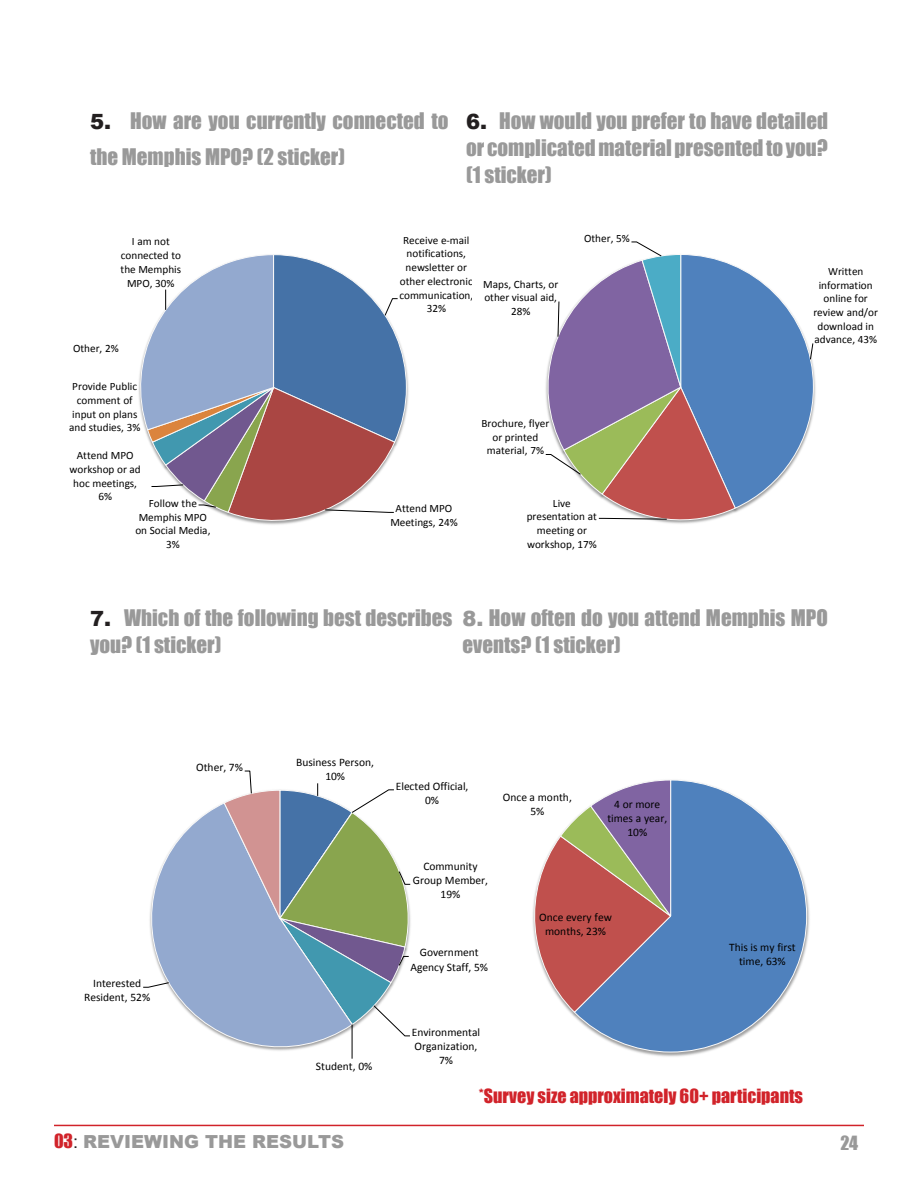
<style>
.page{position:relative;width:918px;height:1188px;background:#fff}
.page>*{position:absolute;margin:0;border:0;box-sizing:border-box;transform-origin:0 0}
.t1{font:21px/27px "Impact";color:#999}
.t2{font:18px "Impact";color:#d1232a}
.t3{font:900 18px "Arial";color:#999}
.t4{font:18px "Impact";color:#999}
.t5{font:11.4px/14.1px "Calibri";color:#000;text-align:center}
.t6{font:11.25px/13.6px "Calibri";color:#000;text-align:center}
.s1{font-family:"Arial";font-weight:900;color:#231f20}
.s2{font-family:"Arial";font-weight:900}
.s3{font-family:"Impact";font-weight:400;color:#d1232a}
.s4{font-weight:400;color:#231f20}
</style>
<div class="page">
<hr style="left:54px;top:1125px;width:810px;height:1px;background:#d1232a">
<svg style="left:138px;top:254px;width:269px;height:271px"></svg>
<svg style="left:151px;top:289px;width:247px;height:224px;background:#8c879f"></svg>
<svg style="left:545px;top:241px;width:269px;height:279px"></svg>
<svg style="left:573px;top:780px;width:234px;height:273px"></svg>
<svg style="left:532px;top:780px;width:142px;height:233px"></svg>
<svg style="left:143px;top:770px;width:268px;height:289px"></svg>
<p class="t1" style="left:90px;top:102px;width:360px;line-height:36px"><span class="s1">5.</span> How are you currently connected to the Memphis MPO? (2 sticker)</p>
<p class="t1" style="left:466px;top:107px;width:363px"><span class="s1">6.</span> How would you prefer to have detailed or complicated material presented to you?</p>
<p class="t1" style="left:466px;top:161px;width:87px">(1 sticker)</p>
<p class="t6" style="left:121px;top:235px;width:62px">I am not connected to the Memphis<br>MPO, 30%</p>
<p class="t6" style="left:73px;top:341px;width:47px">Other, 2%</p>
<p class="t6" style="left:69px;top:380px;width:73px">Provide Public comment of input on plans and studies, 3%</p>
<p class="t6" style="left:70px;top:449px;width:73px">Attend MPO workshop or ad hoc meetings,<br>6%</p>
<p class="t6" style="left:135px;top:496px;width:77px">Follow the<br>Memphis MPO on Social Media,<br>3%</p>
<p class="t6" style="left:399px;top:233px;width:76px">Receive e-mail notifications, newsletter or other electronic communication,<br>32%</p>
<p class="t6" style="left:483px;top:277px;width:77px">Maps, Charts, or other visual aid,<br>28%</p>
<p class="t6" style="left:584px;top:231px;width:47px">Other, 5%</p>
<p class="t6" style="left:390px;top:502px;width:69px">Attend MPO<br>Meetings, 24%</p>
<p class="t6" style="left:482px;top:416px;width:69px">Brochure, flyer or printed material, 7%</p>
<p class="t6" style="left:527px;top:496px;width:72px">Live presentation at meeting or workshop, 17%</p>
<p class="t6" style="left:813px;top:264px;width:66px">Written information online for review and/or download in advance, 43%</p>
<p class="t1" style="left:90px;top:604px;width:364px"><span class="s1">7.</span> Which of the following best describes you? (1 sticker)</p>
<p class="t1" style="left:463px;top:604px;width:367px"><span class="s2">8.</span> How often do you attend Memphis MPO events? (1 sticker)</p>
<p class="t5" style="left:196px;top:760px;width:48px">Other, 7%</p>
<p class="t5" style="left:84px;top:976px;width:68px">Interested<br>Resident, 52%</p>
<p class="t5" style="left:296px;top:755px;width:79px">Business Person,<br>10%</p>
<p class="t5" style="left:316px;top:1059px;width:58px">Student, 0%</p>
<p class="t5" style="left:396px;top:779px;width:74px">Elected Official,<br>0%</p>
<p class="t5" style="left:413px;top:859px;width:77px">Community<br>Group Member,<br>19%</p>
<p class="t5" style="left:411px;top:946px;width:79px">Government<br>Agency Staff, 5%</p>
<p class="t5" style="left:503px;top:790px;width:71px">Once a month,<br>5%</p>
<p class="t5" style="left:607px;top:797px;width:61px">4 or more times a year,<br>10%</p>
<p class="t5" style="left:539px;top:910px;width:74px">Once every few months, 23%</p>
<p class="t5" style="left:412px;top:1025px;width:70px">Environmental<br>Organization,<br>7%</p>
<p class="t5" style="left:729px;top:940px;width:68px">This is my first time, 63%</p>
<p class="t2" style="left:479px;top:1082px;width:326px">*Survey size approximately 60+ participants</p>
<p class="t3" style="left:54px;top:1129px;width:292px"><span class="s3">03</span><span class="s4">:</span> REVIEWING THE RESULTS</p>
<p class="t4" style="left:841px;top:1129px;width:19px">24</p>
</div>
